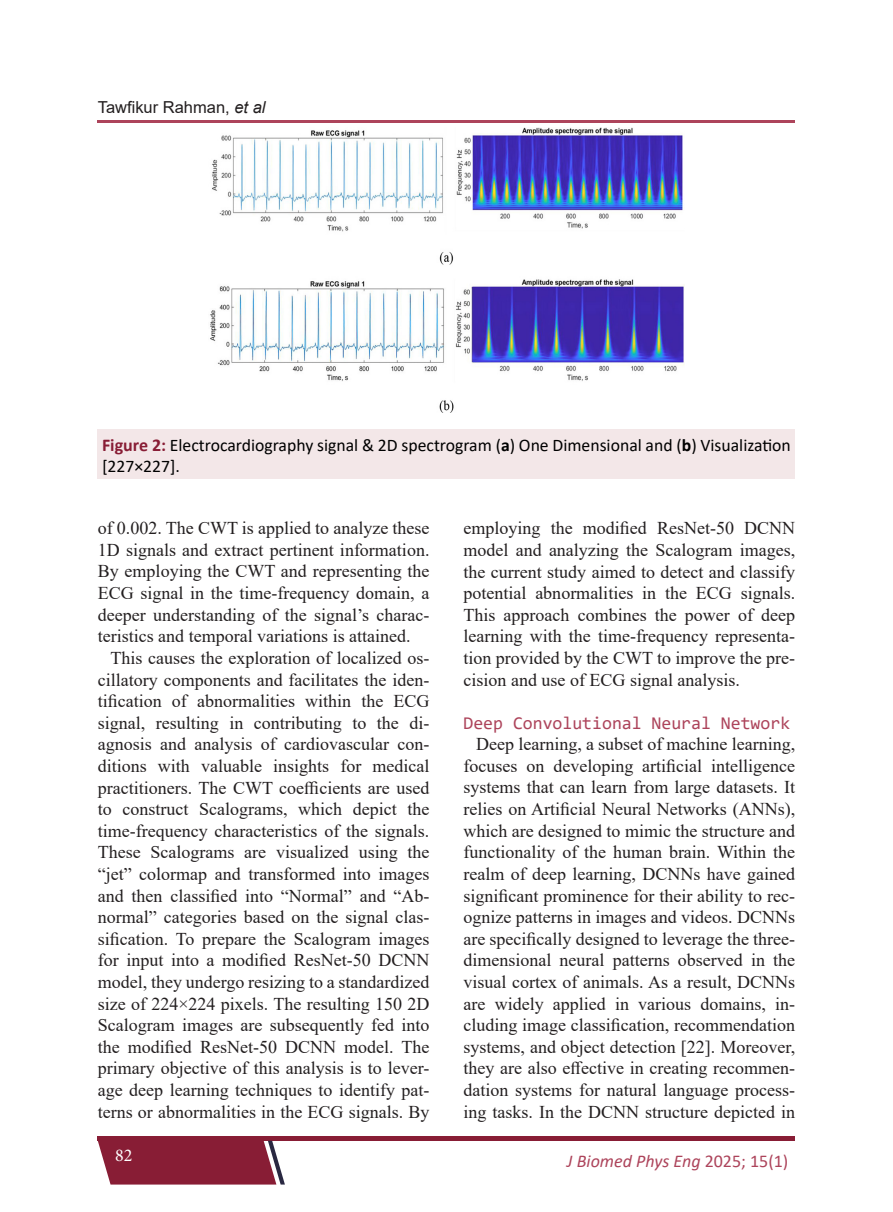
<style>
.page{position:relative;width:893px;height:1212px;background:#fff}
.page>*{position:absolute;margin:0;border:0;box-sizing:border-box;transform-origin:0 0}
.Body{font:18px/21.6px "Times New Roman";color:#231f20;text-align:justify}
.Body-2{font:18px "Consolas";color:#ad445b}
.t1{font:italic 18px "Calibri";color:#ad445b}
.t2{font:18px "Minion Pro";color:#fff}
.Figure{font:17.7px/21.3px "Calibri";color:#000}
.Running_Author{font:16.5px "Arial";color:#231f20}
.s1{font-style:italic}
.s2{font-weight:700;font-size:18px;color:#881d35}
.s3{font-weight:700}
.s4{font-style:normal}
</style>
<div class="page">
<div style="left:98px;top:1136px;width:697px;height:5px;background:#881d35"></div>
<svg style="left:98px;top:1141px;width:187px;height:43px"></svg>
<hr style="left:98px;top:120px;width:697px;height:2px;background:#ad445b">
<img style="left:210px;top:128px;width:474px;height:284px">
<div style="left:98px;top:429px;width:697px;height:50px;background:#f3e7e8"></div>
<p class="Running_Author" style="left:98px;top:96px;width:169px">Tawfikur Rahman, <span class="s1">et al</span></p>
<p class="Figure" style="left:102px;top:434px;width:690px"><span class="s2">Figure 2:</span> Electrocardiography signal &amp; 2D spectrogram (<span class="s3">a</span>) One Dimensional and (<span class="s3">b</span>) Visualization [227×227].</p>
<p class="Body" style="left:98px;top:517px;width:333px">of 0.002. The CWT is applied to analyze these 1D signals and extract pertinent information.<br>By employing the CWT and representing the ECG signal in the time-frequency domain, a deeper understanding of the signal’s charac&shy;teristics and temporal variations is attained.</p>
<p class="Body" style="left:98px;top:646px;width:333px;text-indent:13px">This causes the exploration of localized os&shy;cillatory components and facilitates the iden&shy;tification of abnormalities within the ECG signal, resulting in contributing to the di&shy;agnosis and analysis of cardiovascular con&shy;ditions with valuable insights for medical practitioners. The CWT coefficients are used to construct Scalograms, which depict the time-frequency characteristics of the signals.<br>These Scalograms are visualized using the “jet” colormap and transformed into images and then classified into “Normal” and “Ab&shy;normal” categories based on the signal clas&shy;sification. To prepare the Scalogram images for input into a modified ResNet-50 DCNN model, they undergo resizing to a standardized size of 224×224 pixels. The resulting 150 2D Scalogram images are subsequently fed into the modified ResNet-50 DCNN model. The primary objective of this analysis is to lever&shy;age deep learning techniques to identify pat&shy;terns or abnormalities in the ECG signals. By</p>
<p class="t2" style="left:115px;top:1143px;width:19px">82</p>
<p class="Body" style="left:463px;top:517px;width:333px">employing the modified ResNet-50 DCNN model and analyzing the Scalogram images, the current study aimed to detect and classify potential abnormalities in the ECG signals.<br>This approach combines the power of deep learning with the time-frequency representa&shy;tion provided by the CWT to improve the pre&shy;cision and use of ECG signal analysis.</p>
<p class="Body-2" style="left:463px;top:710px;width:328px">Deep Convolutional Neural Network</p>
<p class="Body" style="left:463px;top:733px;width:333px;text-indent:13px">Deep learning, a subset of machine learning, focuses on developing artificial intelligence systems that can learn from large datasets. It relies on Artificial Neural Networks (ANNs), which are designed to mimic the structure and functionality of the human brain. Within the realm of deep learning, DCNNs have gained significant prominence for their ability to rec&shy;ognize patterns in images and videos. DCNNs are specifically designed to leverage the three&shy;dimensional neural patterns observed in the visual cortex of animals. As a result, DCNNs are widely applied in various domains, in&shy;cluding image classification, recommendation systems, and object detection [22]. Moreover, they are also effective in creating recommen&shy;dation systems for natural language process&shy;ing tasks. In the DCNN structure depicted in</p>
<p class="t1" style="left:567px;top:1148px;width:223px">J Biomed Phys Eng <span class="s4">2025; 15(1)</span></p>
</div>
